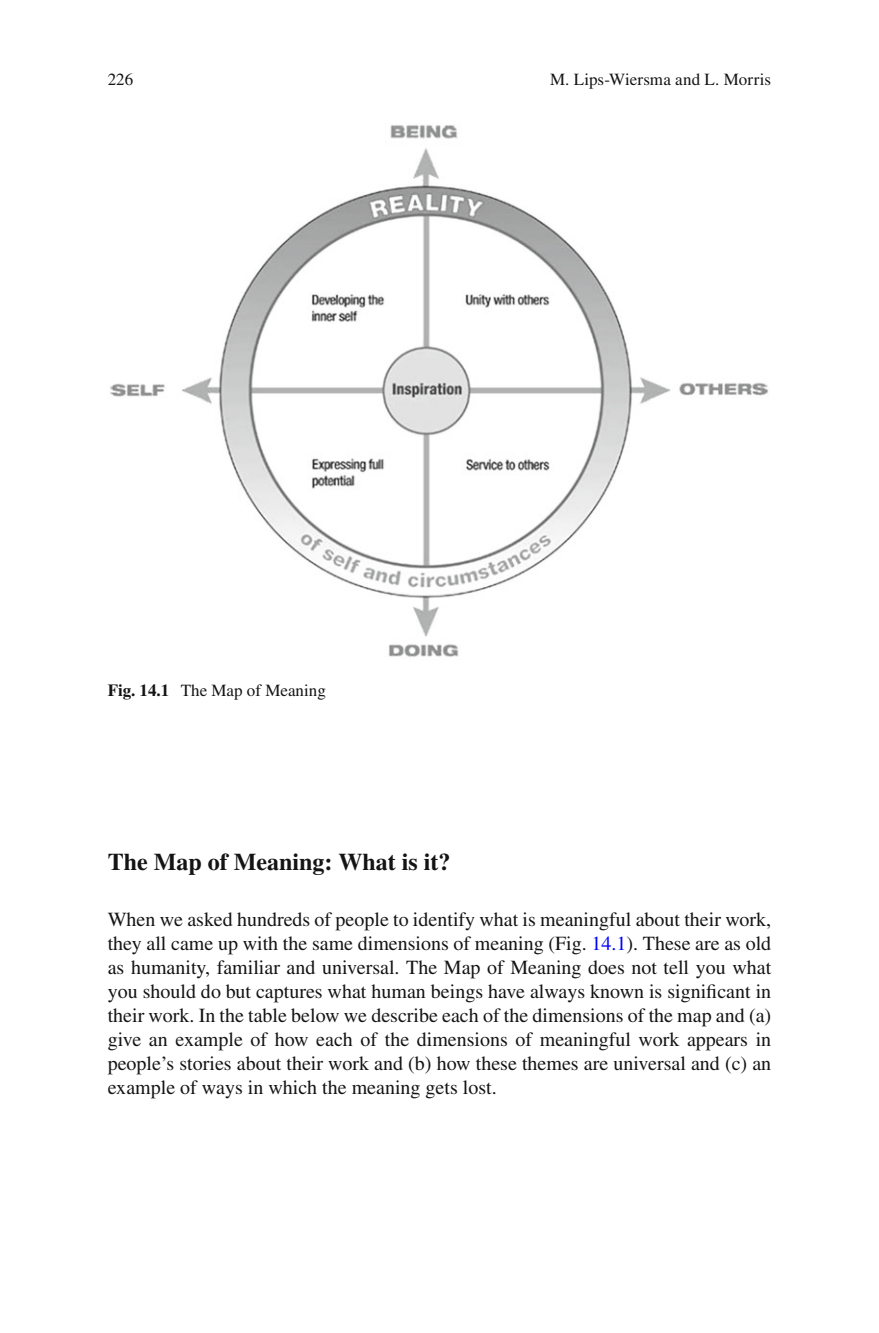
<style>
.page{position:relative;width:879px;height:1333px;background:#fff}
.page>*{position:absolute;margin:0;border:0;box-sizing:border-box;transform-origin:0 0}
.t1{font:700 24px "Times";color:#131413}
.t2{font:20px/24px "Times";color:#131413;text-align:justify}
.t3{font:17px "Times";color:#131413}
.s1{font-weight:700}
.s2{color:#00f}
</style>
<div class="page">
<img style="left:110px;top:125px;width:658px;height:532px">
<p class="t3" style="left:108px;top:73px;width:27px">226</p>
<p class="t3" style="left:550px;top:73px;width:222px">M. Lips-Wiersma and L. Morris</p>
<p class="t3" style="left:108px;top:684px;width:220px"><span class="s1">Fig. 14.1</span> The Map of Meaning</p>
<p class="t1" style="left:108px;top:852px;width:344px">The Map of Meaning: What is it?</p>
<p class="t2" style="left:108px;top:908px;width:665px">When we asked hundreds of people to identify what is meaningful about their work, they all came up with the same dimensions of meaning (Fig. <span class="s2">14.1</span> ). These are as old as humanity, familiar and universal. The Map of Meaning does not tell you what you should do but captures what human beings have always known is signi fi cant in their work. In the table below we describe each of the dimensions of the map and (a) give an example of how each of the dimensions of meaningful work appears in people’s stories about their work and (b) how these themes are universal and (c) an example of ways in which the meaning gets lost.</p>
</div>
